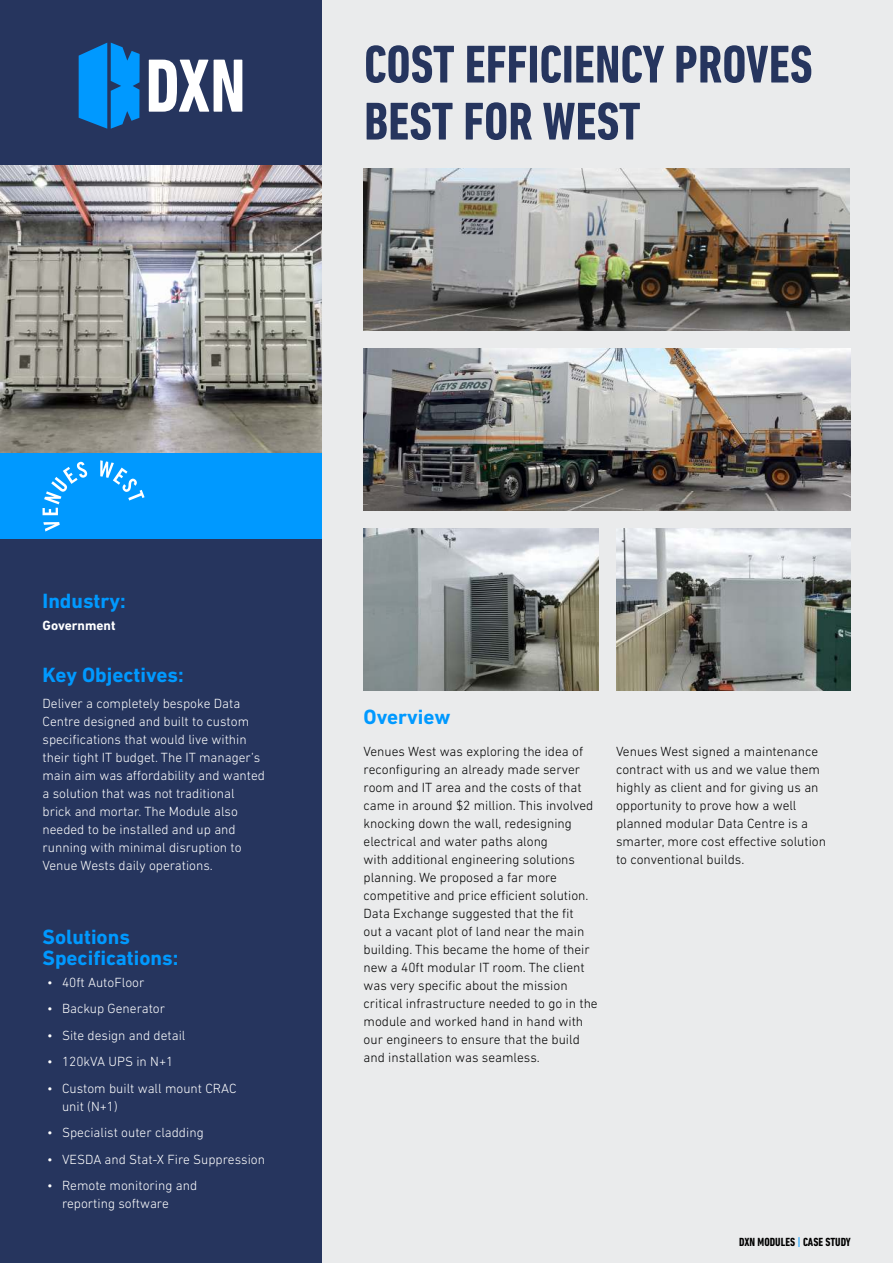
<style>
.page{position:relative;width:893px;height:1263px;background:#fff}
.page>*{position:absolute;margin:0;border:0;box-sizing:border-box;transform-origin:0 0}
.t1{font:700 condensed 54px/57px "DIN Next LT Pro";color:#26355e}
.t2{font:700 21px/21px "DIN Next LT Pro";color:#09f}
.t3{font:300 13.5px/18px "DIN Next LT Pro";color:#000}
.t4{font:300 13.5px/18px "DIN Next LT Pro";color:#fff}
.t5{font:700 13.5px "DIN Next LT Pro";color:#fff}
.t6{font:700 condensed 12px "DIN Next LT Pro";color:#000}
.s1{color:#33adff}
</style>
<div class="page">
<div style="left:321px;top:0;width:572px;height:1263px;background:#eaebec"></div>
<div style="left:0;top:0;width:321px;height:1263px;background:#26355e"></div>
<svg style="left:79px;top:43px;width:61px;height:86px"></svg>
<svg style="left:149px;top:60px;width:93px;height:52px"></svg>
<div style="left:0;top:453px;width:321px;height:86px;background:#09f"></div>
<img style="left:0;top:166px;width:321px;height:287px">
<svg style="left:43px;top:522px;width:17px;height:9px"></svg>
<svg style="left:43px;top:461px;width:45px;height:54px"></svg>
<svg style="left:100px;top:460px;width:45px;height:40px"></svg>
<img style="left:364px;top:168px;width:486px;height:162px">
<img style="left:364px;top:348px;width:486px;height:162px">
<img style="left:364px;top:528px;width:234px;height:162px">
<img style="left:616px;top:528px;width:234px;height:162px">
<h1 class="t1" style="left:364px;top:36px;width:450px">COST EFFICIENCY PROVES<br>BEST FOR WEST</h1>
<h2 class="t2" style="left:43px;top:592px;width:85px">Industry:</h2>
<p class="t5" style="left:43px;top:621px;width:74px">Government</p>
<h2 class="t2" style="left:43px;top:666px;width:143px">Key Objectives:</h2>
<p class="t4" style="left:43px;top:695px;width:224px">Deliver a completely bespoke Data Centre designed and built to custom specifications that would live within their tight IT budget. The IT manager’s main aim was affordability and wanted a solution that was not traditional brick and mortar. The Module also needed to be installed and up and running with minimal disruption to Venue Wests daily operations.</p>
<h2 class="t2" style="left:43px;top:928px;width:138px">Solutions<br>Specifications:</h2>
<p class="t4" style="left:47px;top:974px;width:99px">• 40ft AutoFloor</p>
<p class="t4" style="left:47px;top:1000px;width:119px">• Backup Generator</p>
<p class="t4" style="left:47px;top:1027px;width:140px">• Site design and detail</p>
<p class="t4" style="left:47px;top:1053px;width:128px">• 120kVA UPS in N+1</p>
<p class="t4" style="left:62px;top:1080px;width:176px;text-indent:-15px">• Custom built wall mount CRAC unit (N+1)</p>
<p class="t4" style="left:47px;top:1124px;width:158px">• Specialist outer cladding</p>
<p class="t4" style="left:47px;top:1151px;width:219px">• VESDA and Stat-X Fire Suppression</p>
<p class="t4" style="left:62px;top:1177px;width:137px;text-indent:-15px">• Remote monitoring and reporting software</p>
<h2 class="t2" style="left:364px;top:708px;width:88px">Overview</h2>
<p class="t3" style="left:364px;top:743px;width:236px">Venues West was exploring the idea of reconfiguring an already made server room and IT area and the costs of that came in around $2 million. This involved knocking down the wall, redesigning electrical and water paths along<br>with additional engineering solutions planning. We proposed a far more competitive and price efficient solution.<br>Data Exchange suggested that the fit<br>out a vacant plot of land near the main building. This became the home of their new a 40ft modular IT room. The client was very specific about the mission critical infrastructure needed to go in the module and worked hand in hand with our engineers to ensure that the build and installation was seamless.</p>
<p class="t3" style="left:616px;top:743px;width:212px">Venues West signed a maintenance contract with us and we value them highly as client and for giving us an opportunity to prove how a well planned modular Data Centre is a smarter, more cost effective solution to conventional builds.</p>
<p class="t6" style="left:739px;top:1237px;width:113px">DXN MODULES <span class="s1">|</span> CASE STUDY</p>
</div>
